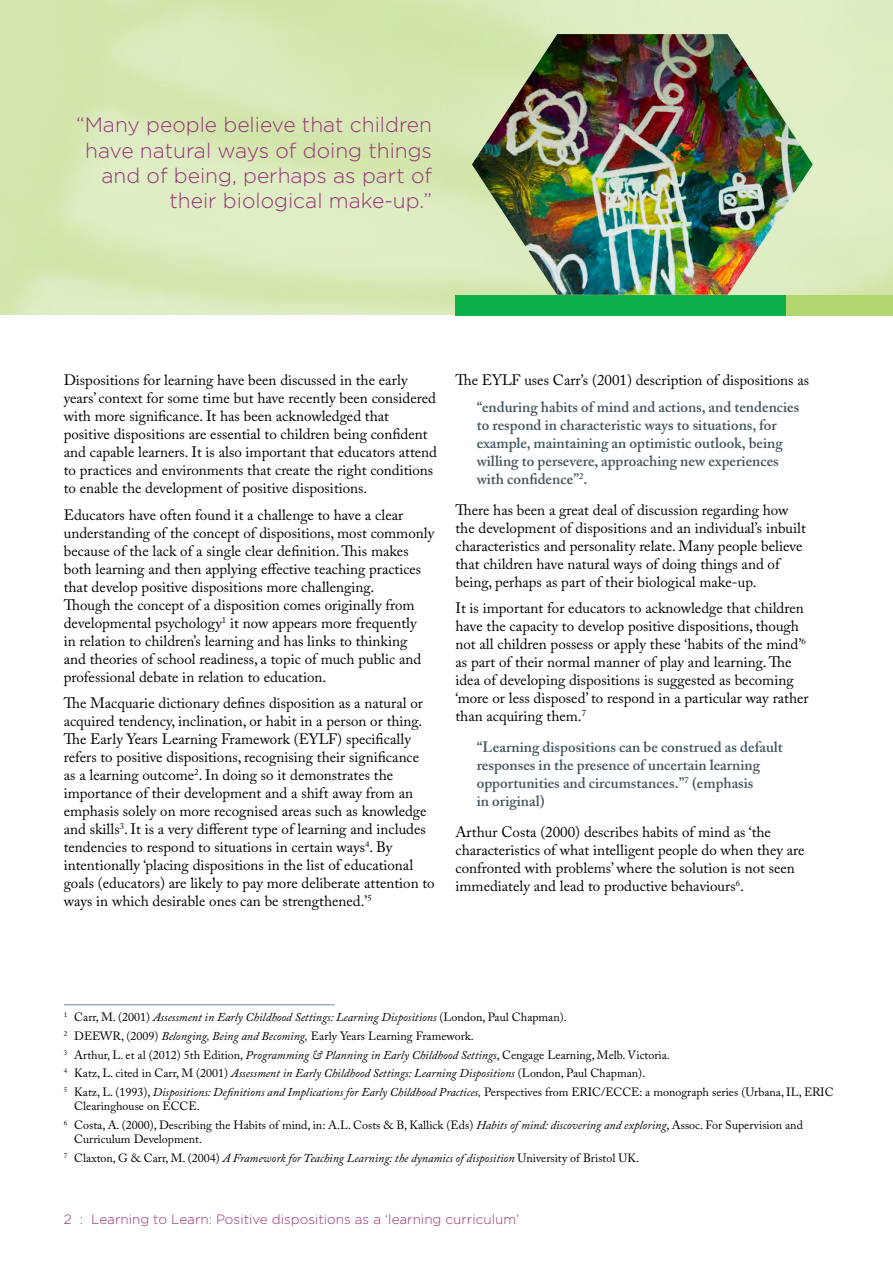
<style>
.page{position:relative;width:893px;height:1263px;background:#fff}
.page>*{position:absolute;margin:0;border:0;box-sizing:border-box;transform-origin:0 0}
.quotestopright{font:300 21px/25.2px "Gotham";color:#973177;text-align:right}
.body{font:15px/18px "Adobe Caslon Pro";color:#000}
.quotes{font:600 15px/18px "Adobe Caslon Pro";color:#455560}
.t1{font:300 13.5px "Gotham";color:#973177}
.t2{font:12px/14.4px "Adobe Caslon Pro";color:#000}
.t3{font:italic 12px "Adobe Caslon Pro";color:#000}
.s1{font-style:normal}
.s2{font-style:italic}
</style>
<div class="page">
<svg style="left:0;top:0;width:893px;height:315px;background:#d9e9b8"></svg>
<img style="left:472px;top:34px;width:341px;height:261px">
<div style="left:455px;top:295px;width:357px;height:20px;background:#0db14b"></div>
<div style="left:787px;top:295px;width:106px;height:20px;background:#b4d670"></div>
<hr style="left:64px;top:1004px;width:271px;height:1px;background:#6e92a3">
<p class="quotestopright" style="left:76px;top:112px;width:357px">“Many people believe that children have natural ways of doing things and of being, perhaps as part of their biological make-up.”</p>
<p class="body" style="left:64px;top:371px;width:375px">Dispositions for learning have been discussed in the early years’ context for some time but have recently been considered with more significance. It has been acknowledged that positive dispositions are essential to children being confident and capable learners. It is also important that educators attend to practices and environments that create the right conditions to enable the development of positive dispositions.</p>
<p class="body" style="left:64px;top:506px;width:372px">Educators have often found it a challenge to have a clear understanding of the concept of dispositions, most commonly because of the lack of a single clear definition. This makes both learning and then applying effective teaching practices that develop positive dispositions more challenging.<br>Though the concept of a disposition comes originally from developmental psychology<sup>1</sup> it now appears more frequently<br>in relation to children’s learning and has links to thinking<br>and theories of school readiness, a topic of much public and professional debate in relation to education.</p>
<p class="body" style="left:64px;top:694px;width:372px">The Macquarie dictionary defines disposition as a natural or acquired tendency, inclination, or habit in a person or thing.<br>The Early Years Learning Framework (EYLF) specifically refers to positive dispositions, recognising their significance<br>as a learning outcome<sup>2</sup>. In doing so it demonstrates the importance of their development and a shift away from an emphasis solely on more recognised areas such as knowledge and skills<sup>3</sup>. It is a very different type of learning and includes tendencies to respond to situations in certain ways<sup>4</sup>. By intentionally ‘placing dispositions in the list of educational goals (educators) are likely to pay more deliberate attention to ways in which desirable ones can be strengthened.’<sup>5</sup></p>
<p class="body" style="left:455px;top:371px;width:355px">The EYLF uses Carr’s (2001) description of dispositions as</p>
<p class="quotes" style="left:477px;top:398px;width:324px">“enduring habits of mind and actions, and tendencies to respond in characteristic ways to situations, for example, maintaining an optimistic outlook, being willing to persevere, approaching new experiences with confidence”<sup>2</sup>.</p>
<p class="body" style="left:455px;top:500px;width:352px">There has been a great deal of discussion regarding how the development of dispositions and an individual’s inbuilt characteristics and personality relate. Many people believe that children have natural ways of doing things and of being, perhaps as part of their biological make-up.</p>
<p class="body" style="left:455px;top:599px;width:355px">It is important for educators to acknowledge that children have the capacity to develop positive dispositions, though not all children possess or apply these ‘habits of the mind’<sup>6 </sup>as part of their normal manner of play and learning. The idea of developing dispositions is suggested as becoming ‘more or less disposed’ to respond in a particular way rather than acquiring them.<sup>7</sup></p>
<p class="quotes" style="left:477px;top:738px;width:308px">“Learning dispositions can be construed as default responses in the presence of uncertain learning opportunities and circumstances.”<sup>7</sup> (emphasis<br>in original)</p>
<p class="body" style="left:455px;top:822px;width:351px">Arthur Costa (2000) describes habits of mind as ‘the characteristics of what intelligent people do when they are confronted with problems’ where the solution is not seen immediately and lead to productive behaviours<sup>6</sup>.</p>
<p class="t3" style="left:64px;top:1010px;width:504px"><sup>1</sup> <span class="s1">Carr, M. (2001)</span> Assessment in Early Childhood Settings: Learning Dispositions <span class="s1">(London, Paul Chapman).</span></p>
<p class="t2" style="left:64px;top:1028px;width:411px"><sup>2</sup> DEEWR, (2009) <span class="s2">Belonging, Being and Becoming,</span> Early Years Learning Framework.</p>
<p class="t2" style="left:64px;top:1047px;width:608px"><sup>3</sup> Arthur, L. et al (2012) 5th Edition, <span class="s2">Programming &amp; Planning in Early Childhood Settings</span>, Cengage Learning, Melb. Victoria.</p>
<p class="t3" style="left:64px;top:1066px;width:583px"><sup>4</sup> <span class="s1">Katz, L. cited in Carr, M (2001)</span> Assessment in Early Childhood Settings: Learning Dispositions <span class="s1">(London, Paul Chapman).</span></p>
<p class="t2" style="left:74px;top:1084px;width:761px;text-indent:-10px"><sup>5</sup> Katz, L. (1993), <span class="s2">Dispositions: Definitions and Implications for Early Childhood Practices,</span> Perspectives from ERIC/ECCE: a monograph series (Urbana, IL, ERIC<br>Clearinghouse on ECCE.</p>
<p class="t2" style="left:74px;top:1117px;width:730px;text-indent:-11px"><sup>6</sup> Costa, A. (2000), Describing the Habits of mind, in: A.L. Costs &amp; B, Kallick (Eds) <span class="s2">Habits of mind: discovering and exploring</span>, Assoc. For Supervision and<br>Curriculum Development.</p>
<p class="t3" style="left:64px;top:1151px;width:577px"><sup>7</sup> <span class="s1">Claxton, G &amp; Carr, M. (2004)</span> A Framework for Teaching Learning: the dynamics of disposition <span class="s1">University of Bristol UK.</span></p>
<p class="t1" style="left:64px;top:1212px;width:457px">2 : Learning to Learn: Positive dispositions as a ‘learning curriculum’</p>
</div>
